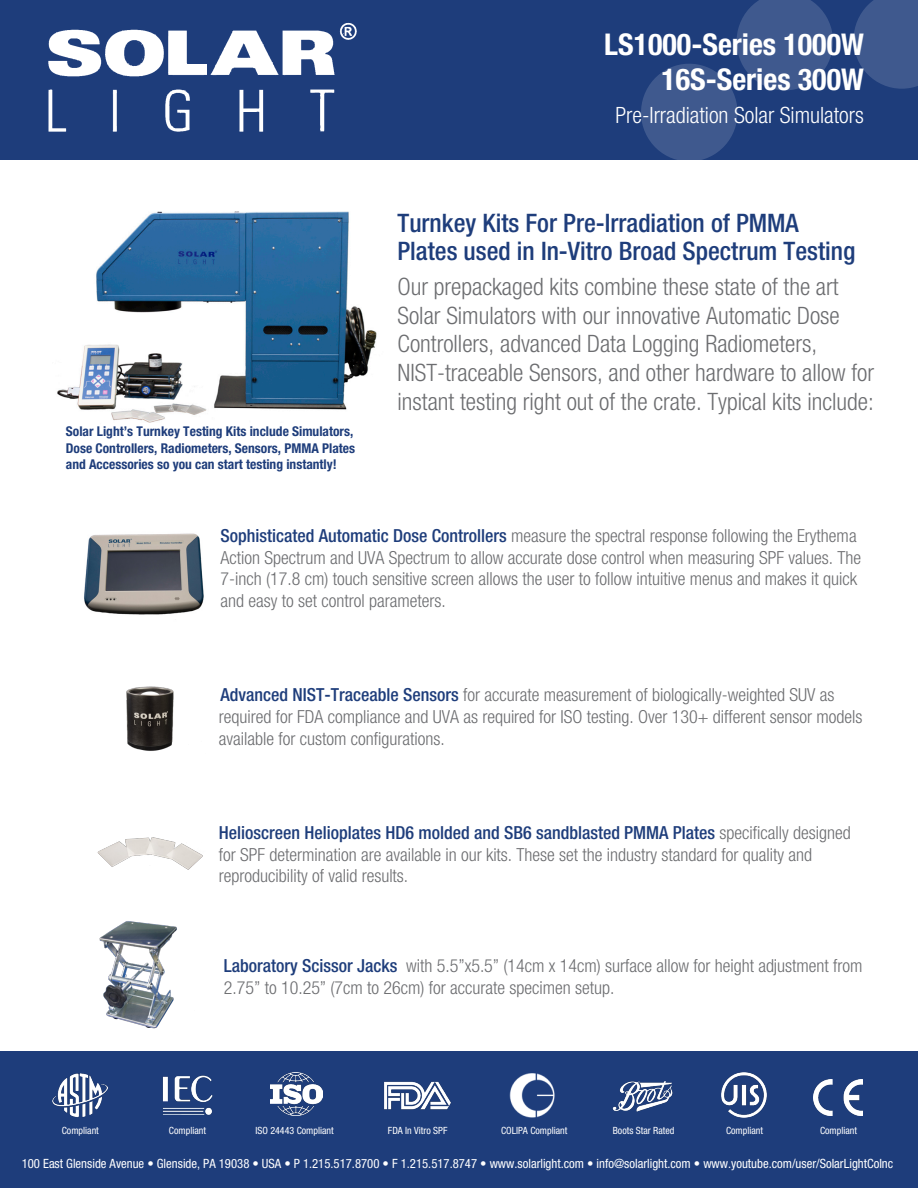
<style>
.page{position:relative;width:918px;height:1188px;background:#fff}
.page>*{position:absolute;margin:0;border:0;box-sizing:border-box;transform-origin:0 0}
.t1{font:700 condensed 30px "Helvetica Neue";color:#fff}
.t2{font:500 condensed 25.5px "Helvetica Neue";color:#1e3d7b}
.t3{font:300 condensed 24px/28.8px "Helvetica Neue";color:#6c6d70;text-align:justify}
.t4{font:300 condensed 22.5px "Helvetica Neue";color:#fff}
.t5{font:300 condensed 18px/21.6px "Helvetica Neue";color:#6c6d70}
.t6{font:700 condensed 13.5px "Helvetica Neue";color:#1e3d7b}
.t7{font:condensed 12.75px "Helvetica Neue";color:#fff}
.t8{font:condensed 9.9px "Helvetica Neue";color:#fff}
.s1{font-weight:500;color:#1e3d7b}
</style>
<div class="page">
<div style="left:0;top:0;width:918px;height:159px;background:#1e3d7b"></div>
<svg style="left:614px;top:0;width:304px;height:160px"></svg>
<img style="left:48px;top:22px;width:309px;height:110px">
<img style="left:84px;top:533px;width:120px;height:82px">
<img style="left:57px;top:211px;width:320px;height:212px">
<img style="left:99px;top:921px;width:78px;height:108px">
<img style="left:126px;top:686px;width:48px;height:65px">
<img style="left:97px;top:837px;width:106px;height:33px">
<div style="left:0;top:1051px;width:918px;height:137px;background:#1e3d7b"></div>
<img style="left:271px;top:1072px;width:52px;height:44px">
<img style="left:384px;top:1081px;width:67px;height:29px">
<img style="left:509px;top:1073px;width:46px;height:44px">
<img style="left:612px;top:1081px;width:61px;height:31px">
<img style="left:162px;top:1075px;width:51px;height:40px">
<img style="left:721px;top:1072px;width:46px;height:46px">
<img style="left:814px;top:1080px;width:49px;height:35px">
<img style="left:52px;top:1074px;width:56px;height:44px">
<p class="t1" style="left:604px;top:27px;width:261px">LS1000-Series 1000W</p>
<p class="t1" style="left:661px;top:61px;width:204px">16S-Series 300W</p>
<p class="t4" style="left:615px;top:102px;width:250px">Pre-Irradiation Solar Simulators</p>
<p class="t6" style="left:66px;top:423px;width:289px">Solar Light’s Turnkey Testing Kits include Simulators,</p>
<p class="t6" style="left:66px;top:440px;width:291px">Dose Controllers, Radiometers, Sensors, PMMA Plates</p>
<p class="t6" style="left:66px;top:456px;width:272px">and Accessories so you can start testing instantly!</p>
<p class="t2" style="left:398px;top:208px;width:403px">Turnkey Kits For Pre-Irradiation of PMMA</p>
<p class="t2" style="left:398px;top:236px;width:459px">Plates used in In-Vitro Broad Spectrum Testing</p>
<p class="t3" style="left:398px;top:272px;width:444px">Our prepackaged kits combine these state of the art Solar Simulators with our innovative Automatic Dose Controllers, advanced Data Logging Radiometers,</p>
<p class="t3" style="left:398px;top:358px;width:478px">NIST-traceable Sensors, and other hardware to allow for instant testing right out of the crate. Typical kits include:</p>
<p class="t5" style="left:221px;top:525px;width:642px"><span class="s1">Sophisticated Automatic Dose Controllers</span> measure the spectral response following the Erythema Action Spectrum and UVA Spectrum to allow accurate dose control when measuring SPF values. The 7-inch (17.8 cm) touch sensitive screen allows the user to follow intuitive menus and makes it quick and easy to set control parameters.</p>
<p class="t5" style="left:219px;top:684px;width:645px"><span class="s1">Advanced NIST-Traceable Sensors</span> for accurate measurement of biologically-weighted SUV as required for FDA compliance and UVA as required for ISO testing. Over 130+ different sensor models available for custom configurations.</p>
<p class="t5" style="left:219px;top:822px;width:633px"><span class="s1">Helioscreen Helioplates HD6 molded and SB6 sandblasted PMMA Plates</span> specifically designed for SPF determination are available in our kits. These set the industry standard for quality and reproducibility of valid results.</p>
<p class="t5" style="left:224px;top:955px;width:640px"><span class="s1">Laboratory Scissor Jacks</span> with 5.5”x5.5” (14cm x 14cm) surface allow for height adjustment from<br>2.75” to 10.25” (7cm to 26cm) for accurate specimen setup.</p>
<p class="t8" style="left:62px;top:1125px;width:39px">Compliant</p>
<p class="t8" style="left:169px;top:1125px;width:39px">Compliant</p>
<p class="t8" style="left:255px;top:1125px;width:80px">ISO 24443 Compliant</p>
<p class="t8" style="left:388px;top:1125px;width:61px">FDA In Vitro SPF</p>
<p class="t8" style="left:501px;top:1125px;width:68px">COLIPA Compliant</p>
<p class="t8" style="left:613px;top:1125px;width:63px">Boots Star Rated</p>
<p class="t8" style="left:726px;top:1125px;width:39px">Compliant</p>
<p class="t8" style="left:820px;top:1125px;width:39px">Compliant</p>
<p class="t7" style="left:22px;top:1156px;width:873px">100 East Glenside Avenue • Glenside, PA 19038 • USA • P 1.215.517.8700 • F 1.215.517.8747 • www.solarlight.com • info@solarlight.com • www.youtube.com/user/SolarLightCoInc</p>
</div>
